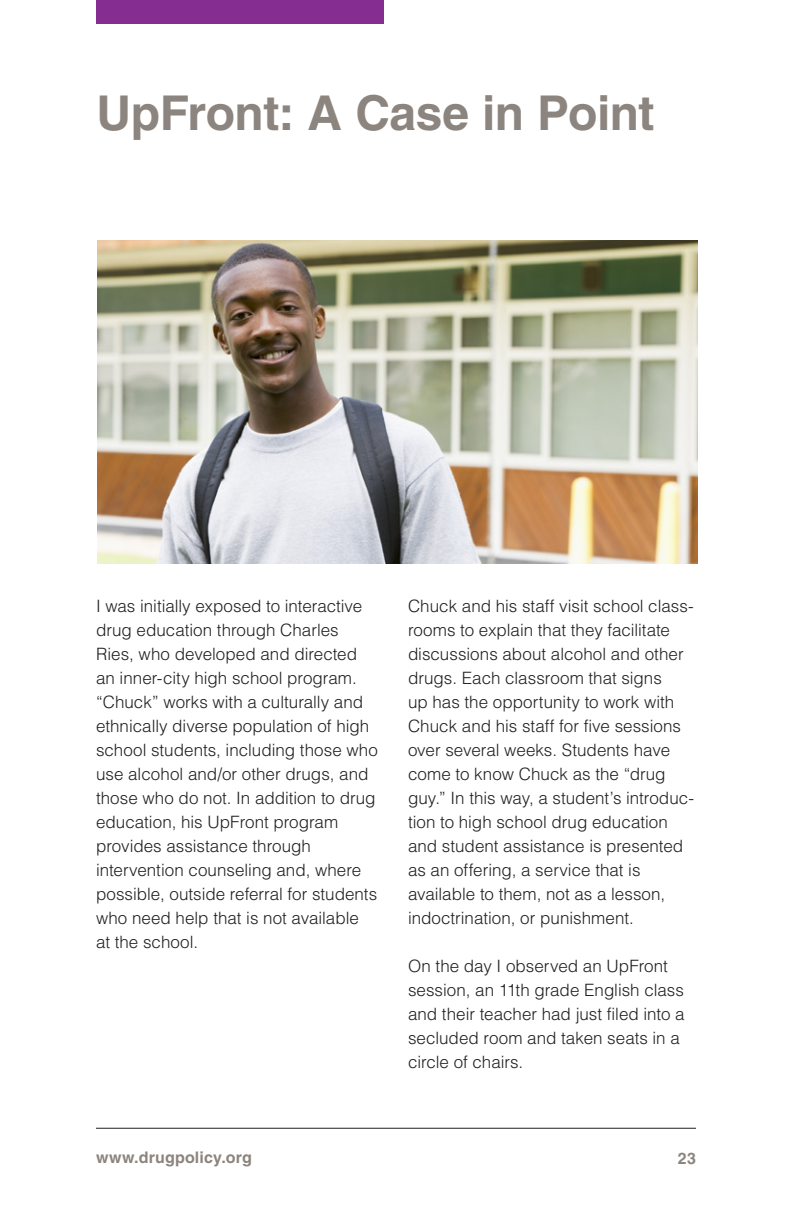
<style>
.page{position:relative;width:792px;height:1224px;background:#fff}
.page>*{position:absolute;margin:0;border:0;box-sizing:border-box;transform-origin:0 0}
.t1{font:700 48px "Helvetica LT Std";letter-spacing:-.01em;color:#8c847e}
.Body_Text{font:300 17px/24px "Helvetica LT Std";color:#231f20}
.t2{font:700 16px "Helvetica LT Std";letter-spacing:.01em;color:#8c847e}
</style>
<div class="page">
<div style="left:96px;top:0;width:288px;height:24px;background:#862d91"></div>
<hr style="left:96px;top:1128px;width:600px;height:1px;background:#231f20">
<img style="left:98px;top:240px;width:600px;height:324px">
<p class="t1" style="left:96px;top:84px;width:560px">UpFront: A Case in Point</p>
<p class="Body_Text" style="left:96px;top:594px;width:283px">I was initially exposed to interactive drug education through Charles Ries, who developed and directed an inner-city high school program. “Chuck” works with a culturally and ethnically diverse population of high school students, including those who use alcohol and/or other drugs, and those who do not. In addition to drug education, his UpFront program provides assistance through intervention counseling and, where possible, outside referral for students who need help that is not available<br>at the school.</p>
<p class="Body_Text" style="left:408px;top:594px;width:288px">Chuck and his staff visit school class&shy;rooms to explain that they facilitate discussions about alcohol and other drugs. Each classroom that signs<br>up has the opportunity to work with Chuck and his staff for five sessions over several weeks. Students have come to know Chuck as the “drug guy.” In this way, a student’s introduc&shy;tion to high school drug education and student assistance is presented as an offering, a service that is available to them, not as a lesson, indoctrination, or punishment.</p>
<p class="Body_Text" style="left:408px;top:954px;width:278px">On the day I observed an UpFront session, an 11th grade English class and their teacher had just filed into a secluded room and taken seats in a circle of chairs.</p>
<p class="t2" style="left:96px;top:1148px;width:157px">www.drugpolicy.org</p>
<p class="t2" style="left:678px;top:1149px;width:20px">23</p>
</div>
